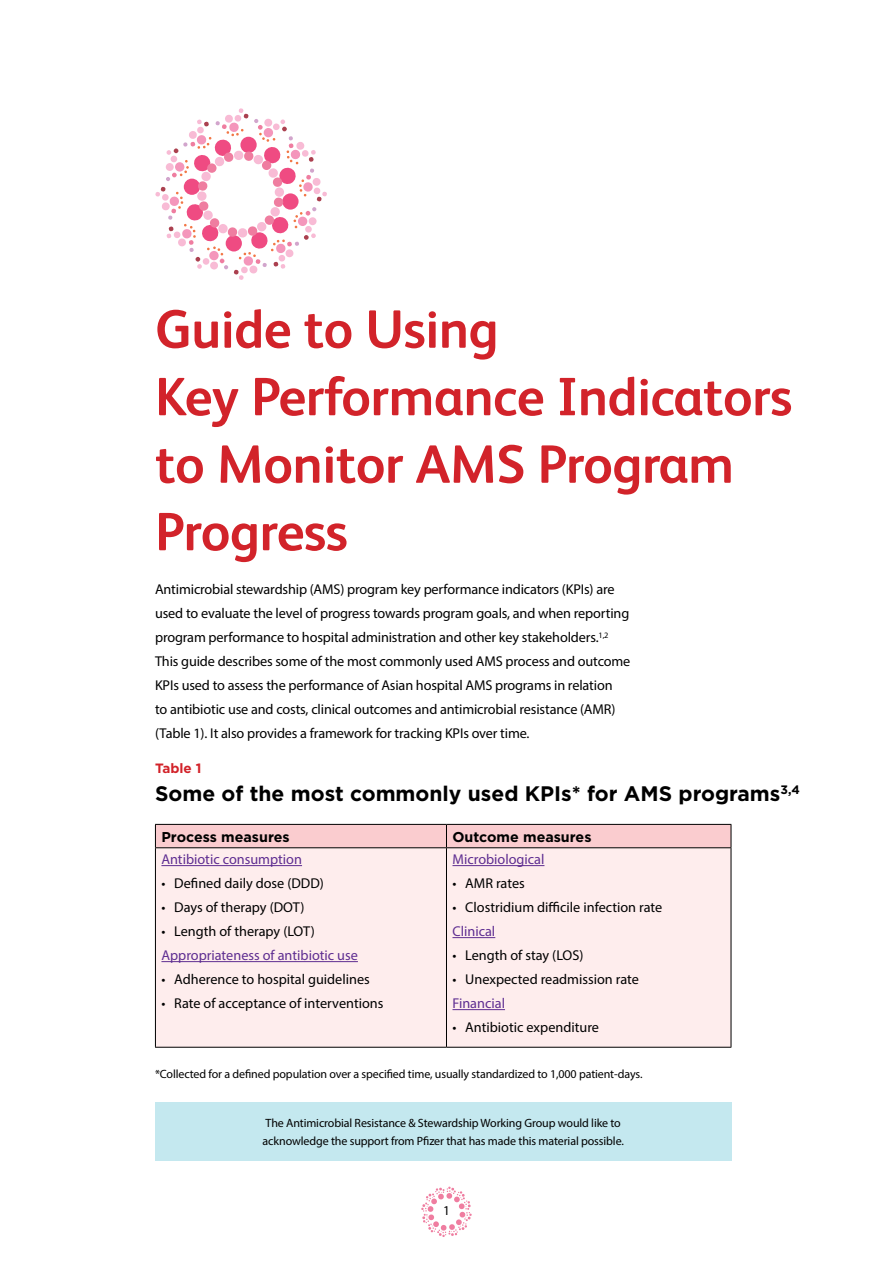
<style>
.page{position:relative;width:893px;height:1263px;background:#fff}
.page>*{position:absolute;margin:0;border:0;box-sizing:border-box;transform-origin:0 0}
.t1{font:700 54px/67.5px "FS Albert";letter-spacing:-.01em;color:#d2232a}
.t2{font:700 21px "Gotham";color:#000}
.t3{font:14.25px/24px "Myriad Pro";letter-spacing:-.01em;color:#000}
.t4{font:14.25px "Myriad Pro";color:#5e2d91}
.t5{font:700 14.25px "Gotham";color:#000}
.t6{font:700 13.5px "Gotham";color:#d2232a}
.t7{font:13.5px "Myriad Pro";color:#000}
.t8{font:12px/18px "Myriad Pro";letter-spacing:-.01em;color:#000}
</style>
<div class="page">
<svg style="left:421px;top:1186px;width:51px;height:51px"></svg>
<svg style="left:155px;top:108px;width:172px;height:172px"></svg>
<div style="left:156px;top:848px;width:575px;height:199px;background:#feeded"></div>
<div style="left:155px;top:824px;width:577px;height:24px;background:#facccf"></div>
<hr style="left:155px;top:847px;width:291px;height:1px;background:#000">
<hr style="left:155px;top:848px;width:1px;height:199px;background:#000">
<hr style="left:446px;top:847px;width:285px;height:1px;background:#000">
<hr style="left:446px;top:848px;width:1px;height:199px;background:#000">
<hr style="left:731px;top:848px;width:1px;height:199px;background:#000">
<hr style="left:155px;top:1047px;width:291px;height:1px;background:#000">
<hr style="left:446px;top:1047px;width:285px;height:1px;background:#000">
<hr style="left:161px;top:865px;width:141px;height:1px;background:#5e2d91">
<hr style="left:161px;top:961px;width:197px;height:1px;background:#5e2d91">
<hr style="left:452px;top:865px;width:92px;height:1px;background:#5e2d91">
<hr style="left:452px;top:937px;width:43px;height:1px;background:#5e2d91">
<hr style="left:452px;top:1009px;width:53px;height:1px;background:#5e2d91">
<div style="left:155px;top:1102px;width:576px;height:58px;background:#c4e8ef"></div>
<h1 class="t1" style="left:155px;top:293px;width:639px">Guide to Using<br>Key Performance Indicators to Monitor AMS Program<br>Progress</h1>
<p class="t3" style="left:155px;top:577px;width:477px">Antimicrobial stewardship (AMS) program key performance indicators (KPIs) are used to evaluate the level of progress towards program goals, and when reporting program performance to hospital administration and other key stakeholders.<sup>1,2<br></sup>This guide describes some of the most commonly used AMS process and outcome KPIs used to assess the performance of Asian hospital AMS programs in relation<br>to antibiotic use and costs, clinical outcomes and antimicrobial resistance (AMR) (Table 1). It also provides a framework for tracking KPIs over time.</p>
<p class="t6" style="left:155px;top:759px;width:48px">Table 1</p>
<h2 class="t2" style="left:155px;top:780px;width:646px">Some of the most commonly used KPIs* for AMS programs<sup>3,4</sup></h2>
<p class="t5" style="left:161px;top:827px;width:130px">Process measures</p>
<p class="t5" style="left:452px;top:827px;width:140px">Outcome measures</p>
<p class="t4" style="left:161px;top:851px;width:142px">Antibiotic consumption</p>
<p class="t3" style="left:161px;top:871px;width:164px">• Defined daily dose (DDD)</p>
<p class="t3" style="left:161px;top:895px;width:145px">• Days of therapy (DOT)</p>
<p class="t3" style="left:161px;top:919px;width:155px">• Length of therapy (LOT)</p>
<p class="t4" style="left:161px;top:947px;width:198px">Appropriateness of antibiotic use</p>
<p class="t3" style="left:161px;top:967px;width:210px">• Adherence to hospital guidelines</p>
<p class="t3" style="left:161px;top:991px;width:223px">• Rate of acceptance of interventions</p>
<p class="t4" style="left:452px;top:851px;width:93px">Microbiological</p>
<p class="t3" style="left:452px;top:871px;width:74px">• AMR rates</p>
<p class="t3" style="left:452px;top:895px;width:211px">• Clostridium difficile infection rate</p>
<p class="t4" style="left:452px;top:923px;width:44px">Clinical</p>
<p class="t3" style="left:452px;top:943px;width:132px">• Length of stay (LOS)</p>
<p class="t3" style="left:452px;top:967px;width:188px">• Unexpected readmission rate</p>
<p class="t4" style="left:452px;top:994px;width:54px">Financial</p>
<p class="t3" style="left:452px;top:1015px;width:148px">• Antibiotic expenditure</p>
<p class="t8" style="left:155px;top:1064px;width:489px">*Collected for a defined population over a specified time, usually standardized to 1,000 patient-days.</p>
<p class="t8" style="left:263px;top:1113px;width:363px">The Antimicrobial Resistance &amp; Stewardship Working Group would like to acknowledge the support from Pfizer that has made this material possible.</p>
<p class="t7" style="left:443px;top:1202px;width:8px">1</p>
</div>
